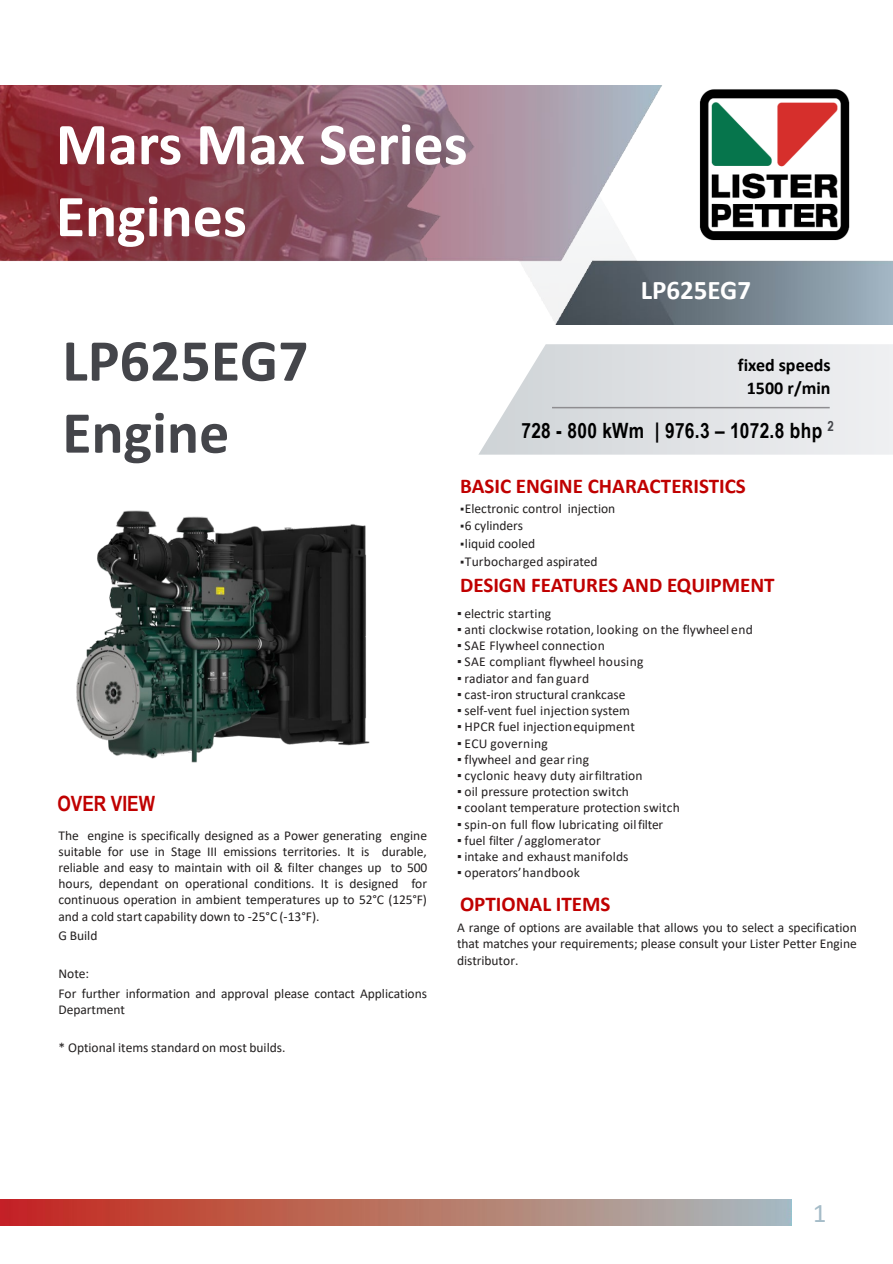
<style>
.page{position:relative;width:893px;height:1264px;background:#fff}
.page>*{position:absolute;margin:0;border:0;box-sizing:border-box;transform-origin:0 0}
.t1{font:700 60px "Calibri";color:#fff}
.t2{font:700 60px/72px "Calibri";color:#44454a}
.t3{font:700 27px "Calibri";color:#fff}
.t4{font:27px "Calibri";color:#a5bcc8}
.t5{font:700 21px "Calibri";color:#c00000}
.t6{font:700 21px "Arial Narrow";letter-spacing:.015em;color:#000}
.t7{font:700 21px "Arial Narrow";color:#c00000}
.t8{font:700 18px "Calibri";letter-spacing:.005em;color:#000}
.t9{font:13.5px/16.2px "Calibri";color:#221f1f;text-align:justify}
.t10{font:13.5px "Calibri";letter-spacing:.01em;color:#231f20}
.s1{font-size:12px}
.s2{color:#221f1f}
.s3{font-family:"Arial"}
</style>
<div class="page">
<img style="left:0;top:85px;width:892px;height:239px">
<img style="left:0;top:85px;width:487px;height:175px">
<img style="left:694px;top:85px;width:160px;height:160px">
<svg style="left:479px;top:344px;width:413px;height:110px;background:#e2e4e7"></svg>
<hr style="left:552px;top:407px;width:277px;height:1px;background:#8e8d90">
<img style="left:0;top:1199px;width:791px;height:26px">
<img style="left:76px;top:510px;width:294px;height:253px">
<p class="t1" style="left:56px;top:102px;width:413px">Mars Max Series</p>
<p class="t1" style="left:56px;top:174px;width:192px">Engines</p>
<p class="t3" style="left:640px;top:271px;width:112px">LP625EG7</p>
<p class="t2" style="left:62px;top:324px;width:248px">LP625EG7<br>Engine</p>
<p class="t7" style="left:57px;top:787px;width:99px">OVER VIEW</p>
<p class="t9" style="left:58px;top:826px;width:370px">The engine is specifically designed as a Power generating engine suitable for use in Stage III emissions territories. It is durable, reliable and easy to maintain with oil &amp; filter changes up to 500 hours, dependant on operational conditions. It is designed for continuous operation in ambient temperatures up to 52°C (125°F) and a cold start capability down to -25°C (-13°F).</p>
<p class="t9" style="left:58px;top:926px;width:40px">G Build</p>
<p class="t9" style="left:58px;top:965px;width:32px">Note:</p>
<p class="t9" style="left:58px;top:984px;width:370px">For further information and approval please contact Applications<br>Department</p>
<p class="t9" style="left:58px;top:1038px;width:228px">* Optional items standard on most builds.</p>
<p class="t8" style="left:737px;top:352px;width:94px">fixed speeds</p>
<p class="t8" style="left:746px;top:375px;width:85px">1500 r/min</p>
<p class="t6" style="left:521px;top:414px;width:314px">728 - 800 kWm | 976.3 – 1072.8 bhp <sup>2</sup></p>
<p class="t5" style="left:460px;top:471px;width:287px">BASIC ENGINE CHARACTERISTICS</p>
<p class="t9" style="left:460px;top:500px;width:157px"><span class="s1">▪</span>Electronic control injection</p>
<p class="t9" style="left:460px;top:517px;width:65px"><span class="s1">▪</span>6 cylinders</p>
<p class="t9" style="left:460px;top:535px;width:77px"><span class="s1">▪</span>liquid cooled</p>
<p class="t10" style="left:460px;top:552px;width:139px"><span class="s1">▪</span>Turbocharged <span class="s2">aspirated</span></p>
<p class="t5" style="left:460px;top:570px;width:316px">DESIGN FEATURES AND EQUIPMENT</p>
<p class="t10" style="left:457px;top:604px;width:96px"><span class="s3">▪</span> electric starting</p>
<p class="t10" style="left:457px;top:620px;width:297px"><span class="s3">▪</span> anti clockwise rotation, looking on the flywheel end</p>
<p class="t10" style="left:457px;top:636px;width:149px"><span class="s3">▪</span> SAE Flywheel connection</p>
<p class="t10" style="left:457px;top:652px;width:188px"><span class="s3">▪</span> SAE compliant flywheel housing</p>
<p class="t10" style="left:457px;top:668px;width:134px"><span class="s3">▪</span> radiator and fan guard</p>
<p class="t10" style="left:457px;top:685px;width:170px"><span class="s3">▪</span> cast-iron structural crankcase</p>
<p class="t10" style="left:457px;top:701px;width:174px"><span class="s3">▪</span> self-vent fuel injection system</p>
<p class="t10" style="left:457px;top:717px;width:179px"><span class="s3">▪</span> HPCR fuel injectionequipment</p>
<p class="t10" style="left:457px;top:733px;width:92px"><span class="s3">▪</span> ECU governing</p>
<p class="t10" style="left:457px;top:749px;width:134px"><span class="s3">▪</span> flywheel and gear ring</p>
<p class="t10" style="left:457px;top:766px;width:187px"><span class="s3">▪</span> cyclonic heavy duty airfiltration</p>
<p class="t10" style="left:457px;top:782px;width:173px"><span class="s3">▪</span> oil pressure protection switch</p>
<p class="t10" style="left:457px;top:798px;width:224px"><span class="s3">▪</span> coolant temperature protection switch</p>
<p class="t10" style="left:457px;top:814px;width:208px"><span class="s3">▪</span> spin-on full flow lubricating oilfilter</p>
<p class="t10" style="left:457px;top:830px;width:145px"><span class="s3">▪</span> fuel filter / agglomerator</p>
<p class="t10" style="left:457px;top:847px;width:173px"><span class="s3">▪</span> intake and exhaustmanifolds</p>
<p class="t10" style="left:457px;top:863px;width:124px"><span class="s3">▪</span> operators’handbook</p>
<p class="t5" style="left:460px;top:888px;width:152px">OPTIONAL ITEMS</p>
<p class="t9" style="left:457px;top:919px;width:401px">A range of options are available that allows you to select a specification that matches your requirements; please consult your Lister Petter Engine distributor.</p>
<p class="t4" style="left:812px;top:1193px;width:15px">1</p>
</div>
